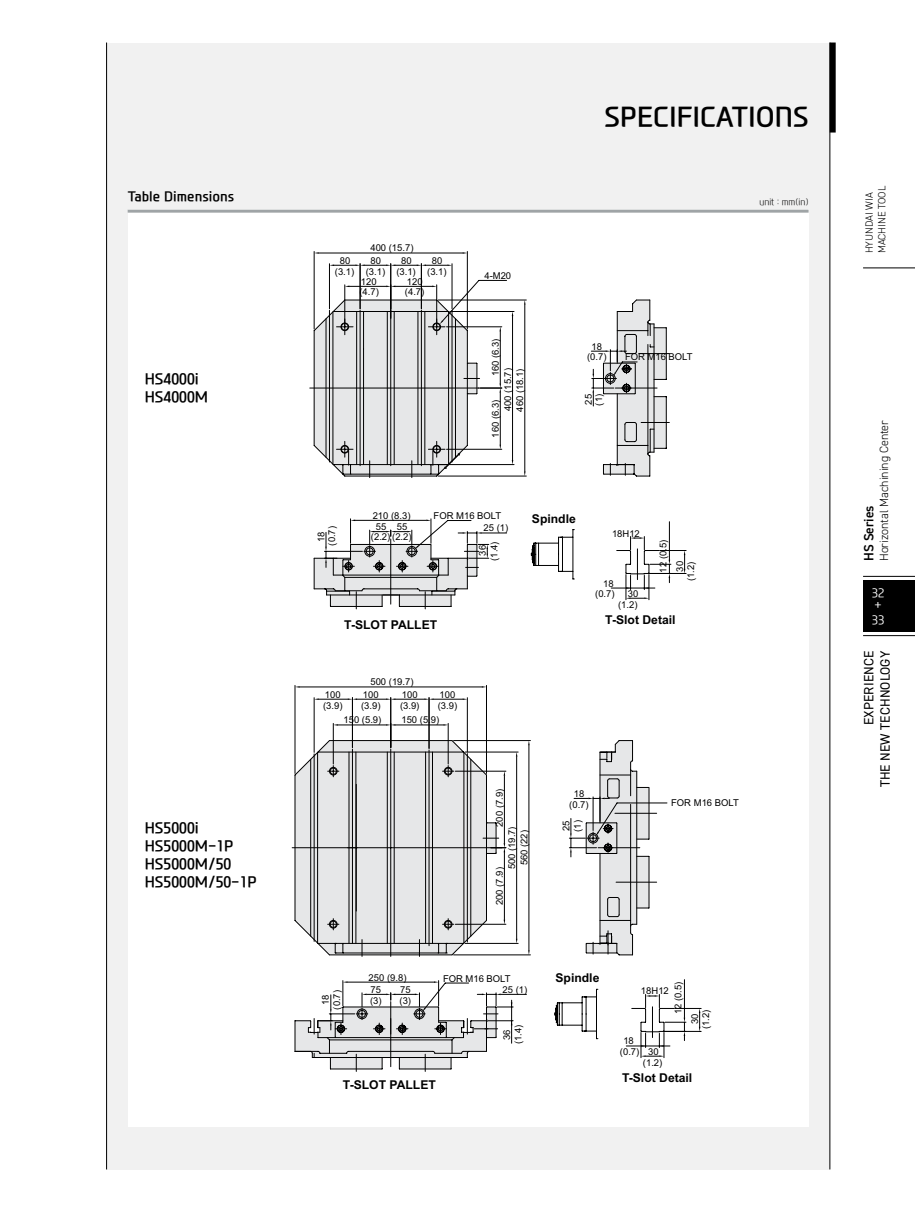
<style>
.page{position:relative;width:915px;height:1212px;background:#fff}
.page>*{position:absolute;margin:0;border:0;box-sizing:border-box;transform-origin:0 0}
.t1{font:700 27px "Modern H";color:#000}
.t2{font:700 15px/18px "Modern H";color:#000}
.t3{font:13.5px/16.2px "DIN2014";letter-spacing:.01em;color:#000;text-align:right}
.t4{font:700 13.5px "Modern H";color:#000}
.t5{font:600 13.5px "DIN2014";color:#000}
.t6{font:700 12.15px "Arial";color:#000}
.t7{font:300 12px "DIN2014";color:#000}
.t8{font:300 12px/12px "Modern H";color:#fff}
.t9{font:300 10.5px/12.6px "DIN2014";color:#000}
.t10{font:9.45px/11.4px "Arial";color:#000}
.t11{font:300 9px "Modern H Eco";color:#000}
</style>
<div class="page">
<div style="left:106px;top:43px;width:723px;height:1126px;background:#f1f1f1"></div>
<div style="left:128px;top:210px;width:680px;height:917px;background:#fff"></div>
<hr style="left:352px;top:698px;width:1px;height:49px;background:#000">
<hr style="left:314px;top:698px;width:1px;height:54px;background:#000">
<hr style="left:318px;top:699px;width:30px;height:1px;background:#000">
<hr style="left:390px;top:698px;width:1px;height:49px;background:#000">
<hr style="left:428px;top:698px;width:1px;height:50px;background:#000">
<hr style="left:467px;top:698px;width:1px;height:54px;background:#000">
<svg style="left:348px;top:698px;width:119px;height:2px"></svg>
<hr style="left:294px;top:685px;width:1px;height:88px;background:#000">
<hr style="left:486px;top:685px;width:1px;height:88px;background:#000">
<hr style="left:299px;top:687px;width:182px;height:1px;background:#000">
<svg style="left:569px;top:740px;width:98px;height:216px"></svg>
<svg style="left:292px;top:723px;width:213px;height:233px"></svg>
<hr style="left:465px;top:943px;width:53px;height:1px;background:#000">
<hr style="left:465px;top:752px;width:53px;height:1px;background:#000">
<hr style="left:516px;top:757px;width:1px;height:182px;background:#000">
<hr style="left:453px;top:954px;width:77px;height:1px;background:#000">
<hr style="left:453px;top:740px;width:77px;height:1px;background:#000">
<hr style="left:528px;top:745px;width:1px;height:205px;background:#000">
<svg style="left:294px;top:980px;width:232px;height:91px"></svg>
<svg style="left:554px;top:989px;width:44px;height:50px"></svg>
<hr style="left:467px;top:251px;width:1px;height:78px;background:#000">
<hr style="left:314px;top:251px;width:1px;height:78px;background:#000">
<hr style="left:318px;top:253px;width:144px;height:1px;background:#000">
<hr style="left:438px;top:476px;width:88px;height:1px;background:#000">
<hr style="left:438px;top:300px;width:88px;height:1px;background:#000">
<hr style="left:524px;top:305px;width:1px;height:166px;background:#000">
<hr style="left:451px;top:264px;width:1px;height:45px;background:#000">
<hr style="left:421px;top:264px;width:1px;height:45px;background:#000">
<hr style="left:390px;top:264px;width:1px;height:45px;background:#000">
<hr style="left:329px;top:264px;width:1px;height:45px;background:#000">
<hr style="left:360px;top:264px;width:1px;height:45px;background:#000">
<svg style="left:330px;top:264px;width:122px;height:2px"></svg>
<hr style="left:439px;top:464px;width:75px;height:1px;background:#000">
<hr style="left:449px;top:311px;width:65px;height:1px;background:#000">
<svg style="left:309px;top:280px;width:204px;height:198px"></svg>
<svg style="left:313px;top:519px;width:193px;height:90px"></svg>
<svg style="left:591px;top:299px;width:78px;height:178px"></svg>
<hr style="left:669px;top:522px;width:1px;height:38px;background:#000">
<hr style="left:611px;top:588px;width:43px;height:1px;background:#000">
<svg style="left:616px;top:536px;width:70px;height:64px"></svg>
<hr style="left:684px;top:979px;width:1px;height:38px;background:#000">
<hr style="left:626px;top:1046px;width:43px;height:1px;background:#000">
<svg style="left:631px;top:994px;width:70px;height:64px"></svg>
<svg style="left:530px;top:529px;width:44px;height:50px"></svg>
<hr style="left:394px;top:311px;width:1px;height:153px;background:#000">
<hr style="left:387px;top:311px;width:1px;height:153px;background:#000">
<hr style="left:128px;top:210px;width:680px;height:3px;background:#9fa4a6">
<div style="left:829px;top:43px;width:6px;height:90px;background:#000"></div>
<hr style="left:829px;top:43px;width:1px;height:1126px;background:#000">
<hr style="left:106px;top:43px;width:1px;height:1126px;background:#000">
<div style="left:862px;top:580px;width:52px;height:51px;background:#000"></div>
<hr style="left:862px;top:635px;width:52px;height:1px;background:#000">
<hr style="left:862px;top:576px;width:52px;height:1px;background:#000">
<hr style="left:862px;top:268px;width:52px;height:1px;background:#000">
<h1 class="t1" style="left:604px;top:98px;width:206px">SPECIFICATIONS</h1>
<h3 class="t4" style="left:128px;top:187px;width:108px">Table Dimensions</h3>
<p class="t11" style="left:759px;top:196px;width:51px">unit : mm(in)</p>
<h2 class="t2" style="left:145px;top:369px;width:65px">HS4000i<br>HS4000M</h2>
<h2 class="t2" style="left:145px;top:819px;width:114px">HS5000i<br>HS5000M-1P<br>HS5000M/50<br>HS5000M/50-1P</h2>
<p class="t10" style="left:370px;top:243px;width:45px">400 (15.7)</p>
<p class="t10" style="left:340px;top:255px;width:12px">80</p>
<p class="t10" style="left:370px;top:255px;width:12px">80</p>
<p class="t10" style="left:401px;top:255px;width:12px">80</p>
<p class="t10" style="left:432px;top:255px;width:12px">80</p>
<p class="t10" style="left:359px;top:261px;width:89px;line-height:20.7px;text-indent:-25px">(3.1) (3.1) (3.1) (3.1) (4.7)</p>
<p class="t10" style="left:361px;top:276px;width:17px">120</p>
<p class="t10" style="left:406px;top:276px;width:17px">120</p>
<p class="t10" style="left:405px;top:286px;width:21px">(4.7)</p>
<p class="t10" style="left:484px;top:270px;width:28px">4-M20</p>
<p class="t10" style="left:489px;top:376px;width:39px;rotate:-90deg">160 (6.3)</p>
<p class="t10" style="left:502px;top:411px;width:45px;rotate:-90deg">400 (15.7)</p>
<p class="t10" style="left:514px;top:412px;width:45px;rotate:-90deg">460 (18.1)</p>
<p class="t10" style="left:489px;top:438px;width:39px;rotate:-90deg">160 (6.3)</p>
<p class="t10" style="left:587px;top:341px;width:21px;line-height:10.2px;text-align:center">18 (0.7)</p>
<p class="t10" style="left:593px;top:405px;width:13px;rotate:-90deg">(1)</p>
<p class="t10" style="left:582px;top:404px;width:12px;rotate:-90deg">25</p>
<p class="t10" style="left:624px;top:351px;width:69px">FOR M16 BOLT</p>
<p class="t10" style="left:326px;top:546px;width:21px;rotate:-90deg">(0.7)</p>
<p class="t10" style="left:315px;top:542px;width:12px;rotate:-90deg">18</p>
<p class="t10" style="left:372px;top:510px;width:39px">210 (8.3)</p>
<p class="t10" style="left:376px;top:521px;width:33px">55 55</p>
<p class="t10" style="left:371px;top:531px;width:42px">(2.2) (2.2)</p>
<p class="t10" style="left:483px;top:509px;width:26px;line-height:12.5px;text-indent:-50px">FOR M16 BOLT<br>25 (1)</p>
<p class="t10" style="left:488px;top:561px;width:21px;rotate:-90deg">(1.4)</p>
<p class="t10" style="left:476px;top:556px;width:12px;rotate:-90deg">36</p>
<p class="t6" style="left:344px;top:617px;width:94px">T-SLOT PALLET</p>
<p class="t10" style="left:370px;top:676px;width:45px">500 (19.7)</p>
<p class="t10" style="left:323px;top:689px;width:21px">100 (3.9)</p>
<p class="t10" style="left:361px;top:689px;width:21px">100 (3.9)</p>
<p class="t10" style="left:400px;top:689px;width:21px">100 (3.9)</p>
<p class="t10" style="left:437px;top:689px;width:21px">100 (3.9)</p>
<p class="t10" style="left:343px;top:714px;width:39px">150 (5.9)</p>
<p class="t10" style="left:401px;top:714px;width:39px">150 (5.9)</p>
<p class="t6" style="left:531px;top:510px;width:45px">Spindle</p>
<p class="t10" style="left:611px;top:528px;width:29px">18H12</p>
<p class="t10" style="left:603px;top:578px;width:12px">18</p>
<p class="t10" style="left:618px;top:588px;width:22px;text-align:right">30 (1.2)</p>
<p class="t10" style="left:595px;top:588px;width:21px">(0.7)</p>
<p class="t10" style="left:654px;top:572px;width:34px;line-height:16.5px;rotate:-90deg">12 (0.5)<br>30</p>
<p class="t10" style="left:685px;top:581px;width:21px;rotate:-90deg">(1.2)</p>
<p class="t6" style="left:605px;top:611px;width:72px">T-Slot Detail</p>
<p class="t10" style="left:493px;top:827px;width:39px;rotate:-90deg">200 (7.9)</p>
<p class="t10" style="left:506px;top:869px;width:45px;rotate:-90deg">500 (19.7)</p>
<p class="t10" style="left:518px;top:865px;width:37px;rotate:-90deg">560 (22)</p>
<p class="t10" style="left:493px;top:905px;width:39px;rotate:-90deg">200 (7.9)</p>
<p class="t10" style="left:569px;top:788px;width:21px;text-align:center">18 (0.7)</p>
<p class="t10" style="left:560px;top:832px;width:13px;rotate:-90deg">25 (1)</p>
<p class="t10" style="left:671px;top:797px;width:69px">FOR M16 BOLT</p>
<p class="t10" style="left:320px;top:1009px;width:21px;text-align:center;rotate:-90deg">18 (0.7)</p>
<p class="t10" style="left:368px;top:972px;width:39px">250 (9.8)</p>
<p class="t10" style="left:370px;top:984px;width:13px">75 (3)</p>
<p class="t10" style="left:399px;top:984px;width:13px">75 (3)</p>
<p class="t10" style="left:502px;top:973px;width:26px;text-indent:-59px">FOR M16 BOLT<br>25 (1)</p>
<p class="t10" style="left:501px;top:1044px;width:21px;text-align:center;rotate:-90deg">36 (1.4)</p>
<p class="t6" style="left:555px;top:970px;width:45px">Spindle</p>
<p class="t10" style="left:623px;top:1035px;width:12px">18</p>
<p class="t10" style="left:672px;top:1014px;width:34px;rotate:-90deg">12 (0.5)</p>
<p class="t10" style="left:640px;top:985px;width:29px">18H12</p>
<p class="t10" style="left:700px;top:1029px;width:21px;rotate:-90deg">(1.2)</p>
<p class="t10" style="left:689px;top:1024px;width:12px;rotate:-90deg">30</p>
<p class="t10" style="left:642px;top:1046px;width:21px;text-align:center">30 (1.2)</p>
<p class="t10" style="left:619px;top:1046px;width:21px">(0.7)</p>
<p class="t6" style="left:343px;top:1076px;width:94px">T-SLOT PALLET</p>
<p class="t6" style="left:622px;top:1069px;width:72px">T-Slot Detail</p>
<p class="t9" style="left:862px;top:253px;width:69px;rotate:-90deg">HYUNDAI WIA<br>MACHINE TOOL</p>
<p class="t7" style="left:876px;top:561px;width:143px;rotate:-90deg">Horizontal Machining Center</p>
<h3 class="t5" style="left:859px;top:561px;width:57px;rotate:-90deg">HS Series</h3>
<p class="t8" style="left:871px;top:586px;width:14px">32 +</p>
<p class="t8" style="left:871px;top:613px;width:14px">33</p>
<h3 class="t3" style="left:860px;top:787px;width:138px;rotate:-90deg">EXPERIENCE<br>THE NEW TECHNOLOGY</h3>
</div>
